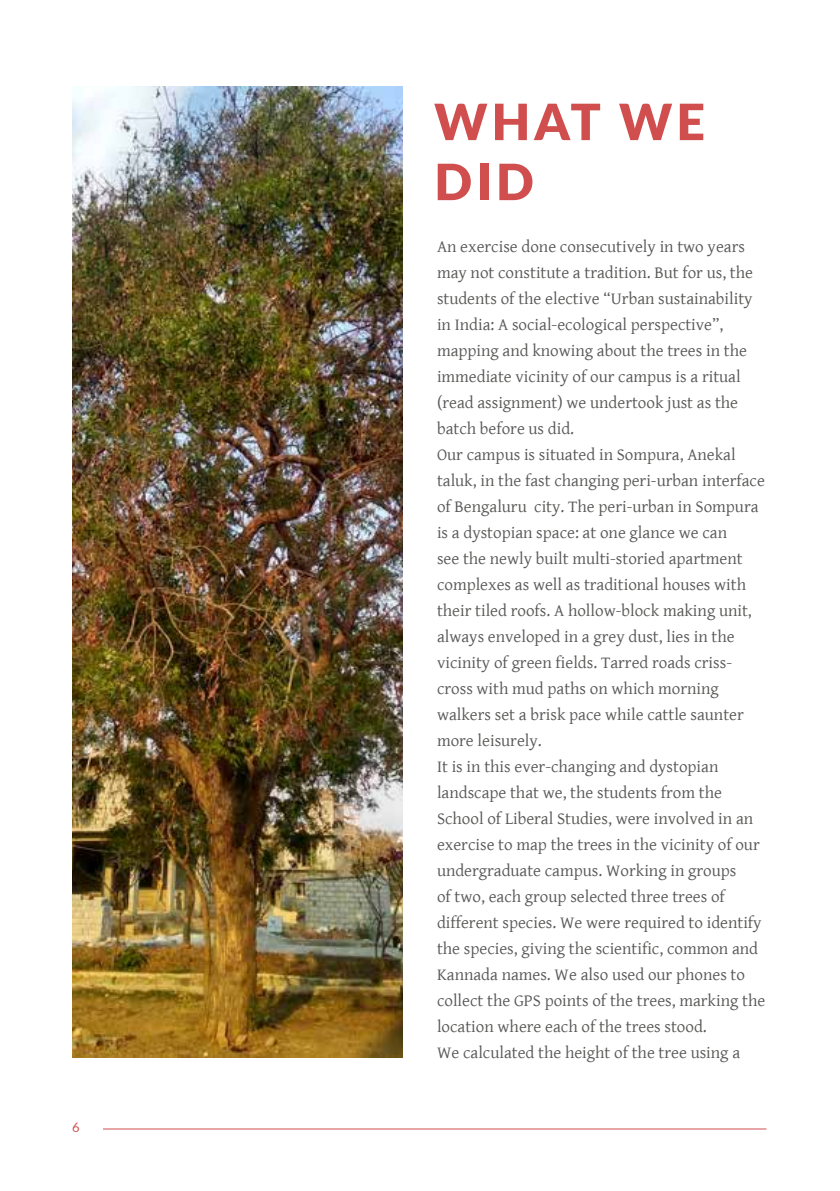
<style>
.page{position:relative;width:840px;height:1191px;background:#fff}
.page>*{position:absolute;margin:0;border:0;box-sizing:border-box;transform-origin:0 0}
.t1{font:900 50px/60px "Lato";letter-spacing:.08em;color:#d04e4d}
.t2{font:17px/26px "Gentium Basic";color:#575756}
.t3{font:13px "Lato";color:#d04f4d}
</style>
<div class="page">
<hr style="left:103px;top:1128px;width:663px;height:1px;background:#d04f4d">
<img style="left:72px;top:87px;width:331px;height:970px">
<p class="t3" style="left:72px;top:1117px;width:9px">6</p>
<h1 class="t1" style="left:434px;top:90px;width:272px">WHAT WE<br>DID</h1>
<p class="t2" style="left:437px;top:233px;width:329px">An exercise done consecutively in two years may not constitute a tradition. But for us, the students of the elective “Urban sustainability in India: A social-ecological perspective”, mapping and knowing about the trees in the immediate vicinity of our campus is a ritual (read assignment) we undertook just as the batch before us did.<br>Our campus is situated in Sompura, Anekal taluk, in the fast changing peri-urban interface of Bengaluru city. The peri-urban in Sompura is a dystopian space: at one glance we can<br>see the newly built multi-storied apartment complexes as well as traditional houses with their tiled roofs. A hollow-block making unit, always enveloped in a grey dust, lies in the vicinity of green fields. Tarred roads criss&shy;cross with mud paths on which morning walkers set a brisk pace while cattle saunter more leisurely.<br>It is in this ever-changing and dystopian landscape that we, the students from the School of Liberal Studies, were involved in an exercise to map the trees in the vicinity of our undergraduate campus. Working in groups<br>of two, each group selected three trees of different species. We were required to identify the species, giving the scientific, common and Kannada names. We also used our phones to collect the GPS points of the trees, marking the location where each of the trees stood.<br>We calculated the height of the tree using a</p>
</div>
